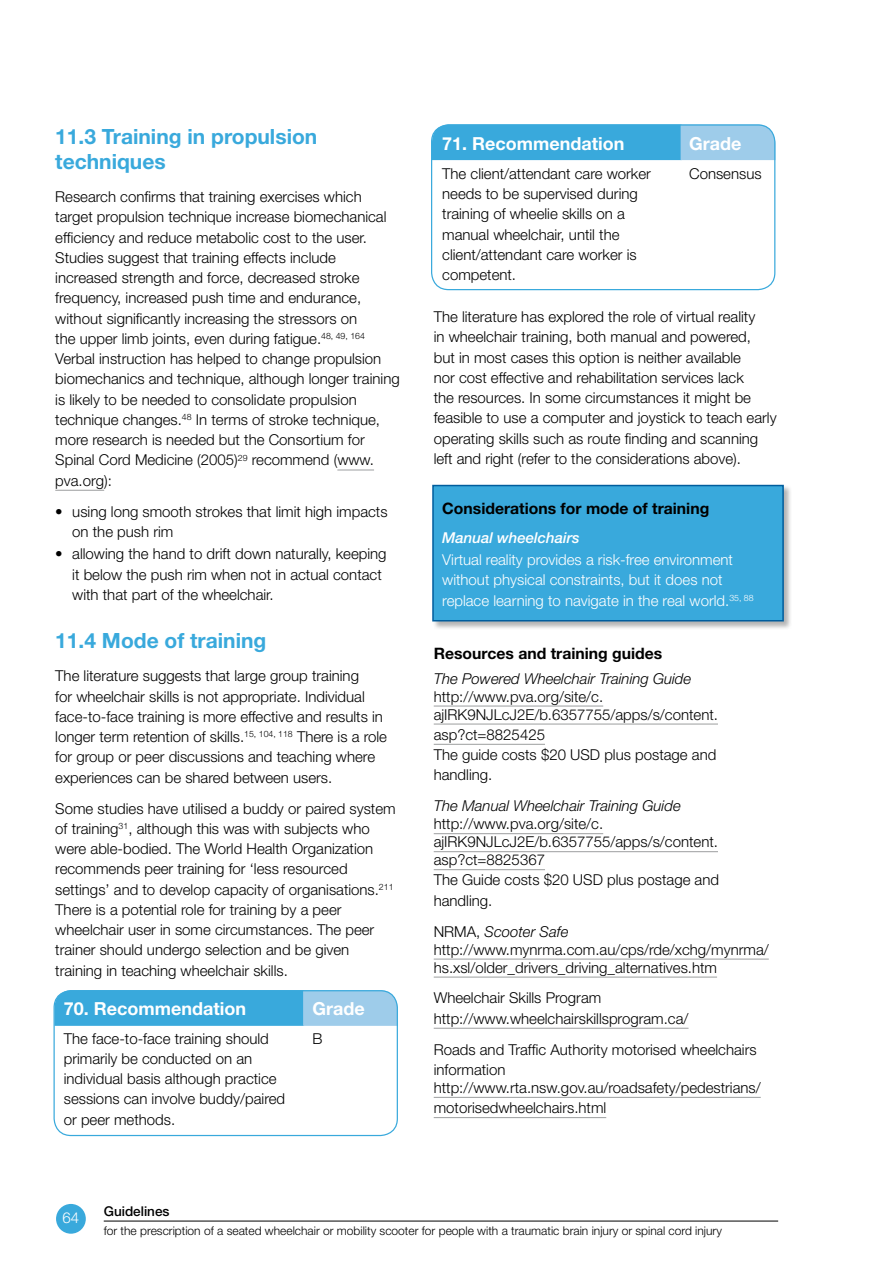
<style>
.page{position:relative;width:893px;height:1263px;background:#fff}
.page>*{position:absolute;margin:0;border:0;box-sizing:border-box;transform-origin:0 0}
.t1{font:700 21px/25.2px "Helvetica Neue";color:#39a9dc}
.t2{font:700 18px "Helvetica Neue";color:#fff}
.t3{font:700 15.75px "Helvetica Neue";color:#000}
.t4{font:300 15px/20.2px "Helvetica Neue";color:#000}
.t5{font:300 15px/20.2px "Helvetica Neue";color:#fff}
.t6{font:italic 300 15px "Helvetica Neue";color:#000}
.t7{font:italic 500 15px "Helvetica Neue";color:#fff}
.t8{font:500 13.5px "Helvetica Neue";color:#000}
.t9{font:300 12px "Helvetica Neue";color:#000}
.s1{font-style:italic}
</style>
<div class="page">
<svg style="left:55px;top:990px;width:343px;height:36px;background:#56b3e0"></svg>
<svg style="left:432px;top:124px;width:343px;height:36px;background:#55b3e0"></svg>
<div style="left:54px;top:990px;width:344px;height:146px;border:1px solid #39a9dc;border-radius:17px"></div>
<div style="left:431px;top:124px;width:344px;height:166px;border:1px solid #39a9dc;border-radius:17px"></div>
<div style="left:432px;top:484px;width:360px;height:146px;background:#000;opacity:.3"></div>
<div style="left:432px;top:485px;width:352px;height:136px;background:#39a9dc;border:2px solid #005d9d"></div>
<hr style="left:104px;top:1221px;width:674px;height:1px;background:#000">
<div style="left:56px;top:1204px;width:30px;height:30px;background:#39a9dc;border-radius:50%"></div>
<hr style="left:337px;top:470px;width:37px;height:1px;background:#9c9e9f">
<hr style="left:55px;top:490px;width:49px;height:1px;background:#9c9e9f">
<hr style="left:434px;top:706px;width:169px;height:1px;background:#9c9e9f">
<hr style="left:434px;top:724px;width:284px;height:1px;background:#9c9e9f">
<hr style="left:434px;top:744px;width:111px;height:1px;background:#9c9e9f">
<hr style="left:434px;top:833px;width:169px;height:1px;background:#9c9e9f">
<hr style="left:434px;top:851px;width:284px;height:1px;background:#9c9e9f">
<hr style="left:434px;top:869px;width:111px;height:1px;background:#9c9e9f">
<hr style="left:434px;top:959px;width:335px;height:1px;background:#9c9e9f">
<hr style="left:434px;top:977px;width:283px;height:1px;background:#9c9e9f">
<hr style="left:434px;top:1028px;width:254px;height:1px;background:#9c9e9f">
<hr style="left:434px;top:1097px;width:327px;height:1px;background:#9c9e9f">
<hr style="left:434px;top:1117px;width:172px;height:1px;background:#9c9e9f">
<h1 class="t1" style="left:55px;top:123px;width:264px">11.3 Training in propulsion techniques</h1>
<p class="t4" style="left:55px;top:186px;width:346px">Research confirms that training exercises which target propulsion technique increase biomechanical efficiency and reduce metabolic cost to the user.<br>Studies suggest that training effects include increased strength and force, decreased stroke frequency, increased push time and endurance, without significantly increasing the stressors on<br>the upper limb joints, even during fatigue.<sup>48,</sup> <sup>49,</sup> <sup>164<br></sup>Verbal instruction has helped to change propulsion biomechanics and technique, although longer training is likely to be needed to consolidate propulsion technique changes.<sup>48</sup> In terms of stroke technique, more research is needed but the Consortium for Spinal Cord Medicine (2005)<sup>29</sup> recommend (www. pva.org):</p>
<p class="t4" style="left:72px;top:501px;width:317px;text-indent:-17px">• using long smooth strokes that limit high impacts on the push rim</p>
<p class="t4" style="left:72px;top:543px;width:316px;text-indent:-17px">• allowing the hand to drift down naturally, keeping it below the push rim when not in actual contact with that part of the wheelchair.</p>
<h1 class="t1" style="left:55px;top:628px;width:213px">11.4 Mode of training</h1>
<p class="t4" style="left:55px;top:666px;width:333px">The literature suggests that large group training<br>for wheelchair skills is not appropriate. Individual face-to-face training is more effective and results in longer term retention of skills.<sup>15,</sup> <sup>104,</sup> <sup>118</sup> There is a role for group or peer discussions and teaching where experiences can be shared between users.</p>
<p class="t4" style="left:55px;top:798px;width:342px">Some studies have utilised a buddy or paired system of training<sup>31</sup>, although this was with subjects who were able-bodied. The World Health Organization recommends peer training for ‘less resourced settings’ and to develop capacity of organisations.<sup>211<br></sup>There is a potential role for training by a peer wheelchair user in some circumstances. The peer trainer should undergo selection and be given training in teaching wheelchair skills.</p>
<p class="t2" style="left:64px;top:997px;width:184px">70. Recommendation</p>
<p class="t2" style="left:313px;top:997px;width:54px">Grade</p>
<p class="t4" style="left:64px;top:1028px;width:223px">The face-to-face training should primarily be conducted on an individual basis although practice sessions can involve buddy/paired or peer methods.</p>
<p class="t4" style="left:313px;top:1028px;width:12px">B</p>
<p class="t2" style="left:442px;top:133px;width:184px">71. Recommendation</p>
<p class="t2" style="left:689px;top:133px;width:54px">Grade</p>
<p class="t4" style="left:442px;top:163px;width:210px">The client/attendant care worker needs to be supervised during training of wheelie skills on a manual wheelchair, until the client/attendant care worker is competent.</p>
<p class="t4" style="left:689px;top:163px;width:74px">Consensus</p>
<p class="t4" style="left:434px;top:306px;width:344px">The literature has explored the role of virtual reality<br>in wheelchair training, both manual and powered,<br>but in most cases this option is neither available<br>nor cost effective and rehabilitation services lack<br>the resources. In some circumstances it might be feasible to use a computer and joystick to teach early operating skills such as route finding and scanning left and right (refer to the considerations above).</p>
<p class="t3" style="left:442px;top:499px;width:269px">Considerations for mode of training</p>
<p class="t7" style="left:442px;top:529px;width:139px">Manual wheelchairs</p>
<p class="t5" style="left:442px;top:549px;width:313px">Virtual reality provides a risk-free environment without physical constraints, but it does not replace learning to navigate in the real world.<sup>35,</sup> <sup>88</sup></p>
<p class="t3" style="left:434px;top:644px;width:230px">Resources and training guides</p>
<p class="t6" style="left:434px;top:669px;width:259px">The Powered Wheelchair Training Guide</p>
<p class="t4" style="left:434px;top:687px;width:286px;line-height:18px">http://www.pva.org/site/c. ajIRK9NJLcJ2E/b.6357755/apps/s/content.</p>
<p class="t4" style="left:434px;top:724px;width:284px">asp?ct=8825425<br>The guide costs $20 USD plus postage and handling.</p>
<p class="t6" style="left:434px;top:797px;width:249px">The Manual Wheelchair Training Guide</p>
<p class="t4" style="left:434px;top:814px;width:286px;line-height:18px">http://www.pva.org/site/c. ajIRK9NJLcJ2E/b.6357755/apps/s/content. asp?ct=8825367</p>
<p class="t4" style="left:434px;top:870px;width:287px">The Guide costs $20 USD plus postage and handling.</p>
<p class="t4" style="left:434px;top:922px;width:337px;line-height:18px">NRMA, <span class="s1">Scooter Safe </span>http://www.mynrma.com.au/cps/rde/xchg/mynrma/ hs.xsl/older_drivers_driving_alternatives.htm</p>
<p class="t4" style="left:434px;top:988px;width:256px">Wheelchair Skills Program http://www.wheelchairskillsprogram.ca/</p>
<p class="t4" style="left:434px;top:1039px;width:324px">Roads and Traffic Authority motorised wheelchairs information</p>
<p class="t4" style="left:434px;top:1077px;width:328px">http://www.rta.nsw.gov.au/roadsafety/pedestrians/ motorisedwheelchairs.html</p>
<p class="t5" style="left:63px;top:1207px;width:18px">64</p>
<p class="t8" style="left:104px;top:1203px;width:67px">Guidelines</p>
<p class="t9" style="left:104px;top:1224px;width:620px">for the prescription of a seated wheelchair or mobility scooter for people with a traumatic brain injury or spinal cord injury</p>
</div>
